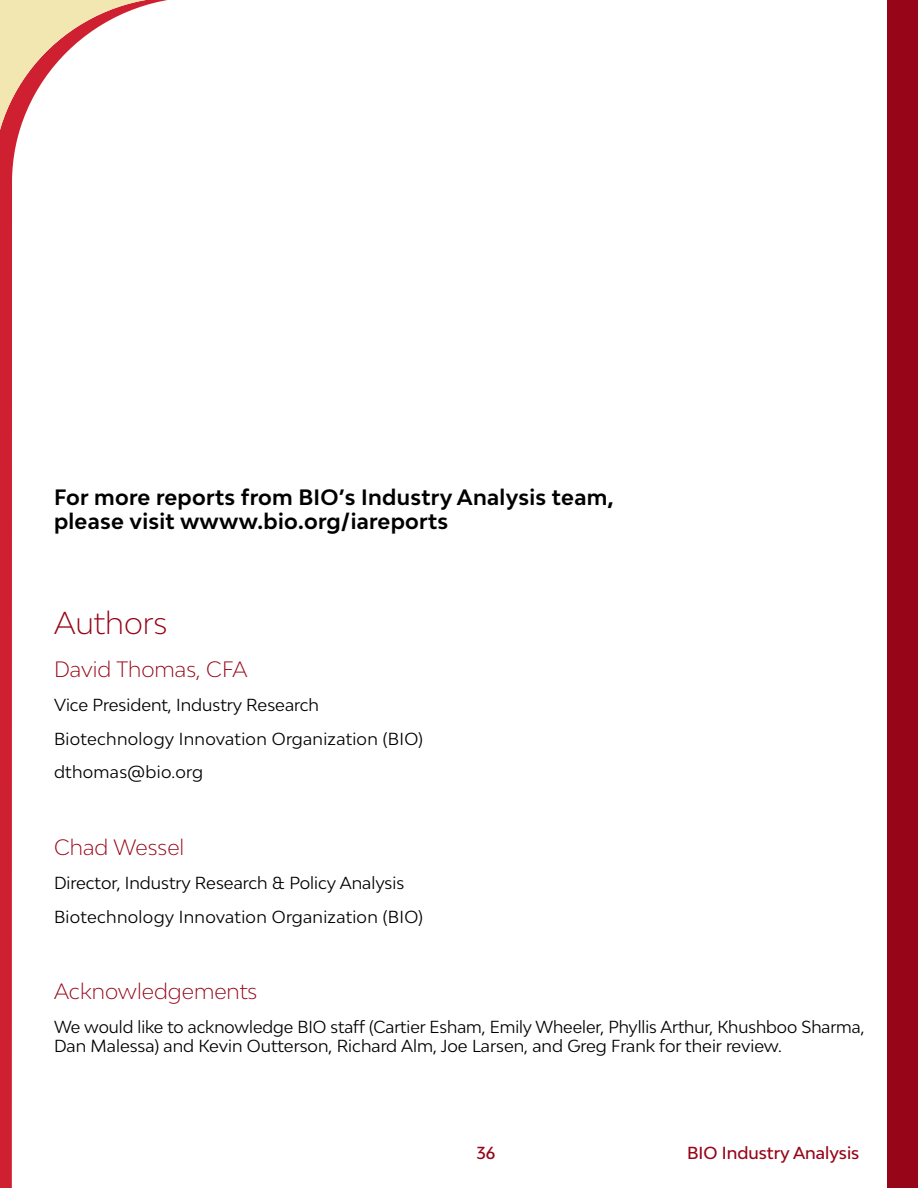
<style>
.page{position:relative;width:918px;height:1188px;background:#fff}
.page>*{position:absolute;margin:0;border:0;box-sizing:border-box;transform-origin:0 0}
.t1{font:300 30px "Bw Modelica";color:#960518}
.t2{font:700 21px/24.2px "Bw Modelica";letter-spacing:.015em;color:#000}
.t3{font:300 21px "Bw Modelica";color:#960518}
.t4{font:16.5px/33.9px "Bw Modelica";color:#000}
.t5{font:16.5px/33.9px "Bw Modelica";letter-spacing:.02em;color:#000}
.t6{font:500 16.5px "Bw Modelica";color:#960518}
</style>
<div class="page">
<div style="left:0;top:361px;width:12px;height:827px;background:#cf2031"></div>
<svg style="left:0;top:0;width:167px;height:361px"></svg>
<div style="left:888px;top:0;width:30px;height:1188px;background:#960518"></div>
<p class="t2" style="left:54px;top:485px;width:561px">For more reports from BIO’s Industry Analysis team, please visit wwww.bio.org/iareports</p>
<h1 class="t1" style="left:54px;top:604px;width:115px">Authors</h1>
<p class="t3" style="left:54px;top:655px;width:195px">David Thomas, CFA</p>
<p class="t5" style="left:54px;top:687px;width:371px">Vice President, Industry Research<br>Biotechnology Innovation Organization (BIO) dthomas@bio.org</p>
<p class="t3" style="left:54px;top:833px;width:132px">Chad Wessel</p>
<p class="t4" style="left:54px;top:865px;width:371px">Director, Industry Research &amp; Policy Analysis<br>Biotechnology Innovation Organization (BIO)</p>
<p class="t3" style="left:54px;top:977px;width:205px">Acknowledgements</p>
<p class="t4" style="left:54px;top:1017px;width:812px;line-height:18.9px">We would like to acknowledge BIO staff (Cartier Esham, Emily Wheeler, Phyllis Arthur, Khushboo Sharma,<br>Dan Malessa) and Kevin Outterson, Richard Alm, Joe Larsen, and Greg Frank for their review.</p>
<p class="t6" style="left:477px;top:1142px;width:20px">36</p>
<p class="t6" style="left:687px;top:1142px;width:174px">BIO Industry Analysis</p>
</div>
